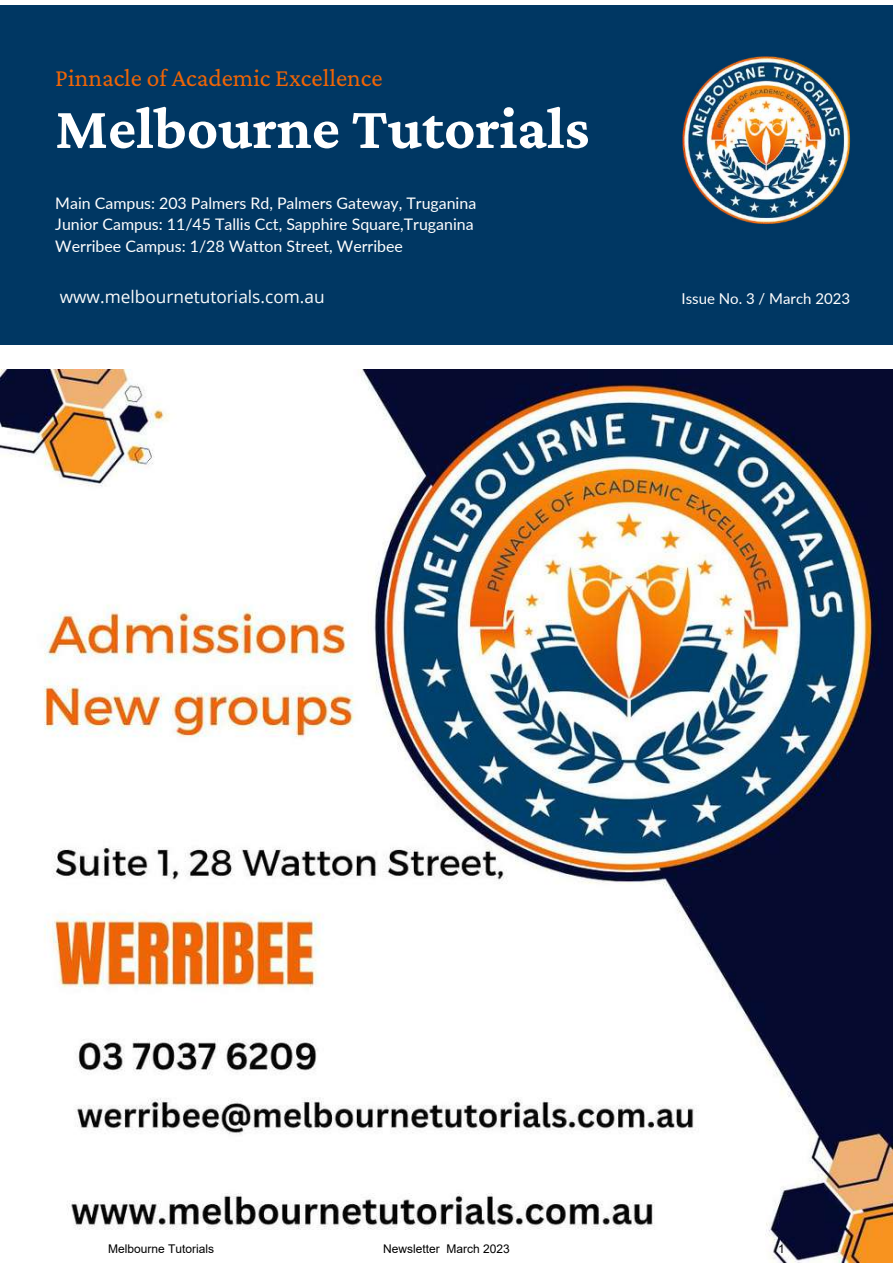
<style>
.page{position:relative;width:893px;height:1264px;background:#fff}
.page>*{position:absolute;margin:0;border:0;box-sizing:border-box;transform-origin:0 0}
.t1{font:700 60.6px "Crimson Pro";color:#fff}
.t2{font:25.35px "Crimson Pro";color:#ef6405}
.t3{font:17.25px "Open Sans";color:#fbfbfb}
.t4{font:15.9px/21.3px "Lato";color:#fff}
.t5{font:15px "Lato";color:#fff}
.t6{font:12px "Arial";color:#000}
</style>
<div class="page">
<div style="left:0;top:5px;width:892px;height:340px;background:#003763"></div>
<img style="left:682px;top:56px;width:168px;height:169px">
<img style="left:0;top:370px;width:892px;height:892px">
<h2 class="t2" style="left:55px;top:64px;width:329px">Pinnacle of Academic Excellence</h2>
<h1 class="t1" style="left:55px;top:94px;width:535px">Melbourne Tutorials</h1>
<p class="t4" style="left:55px;top:192px;width:422px">Main Campus: 203 Palmers Rd, Palmers Gateway, Truganina<br>Junior Campus: 11/45 Tallis Cct, Sapphire Square,Truganina<br>Werribee Campus: 1/28 Watton Street, Werribee</p>
<p class="t3" style="left:60px;top:285px;width:266px">www.melbournetutorials.com.au</p>
<p class="t5" style="left:681px;top:289px;width:170px">Issue No. 3 / March 2023</p>
<p class="t6" style="left:108px;top:1240px;width:108px">Melbourne Tutorials</p>
<p class="t6" style="left:383px;top:1240px;width:128px">Newsletter March 2023</p>
<p class="t6" style="left:778px;top:1240px;width:8px">1</p>
</div>
